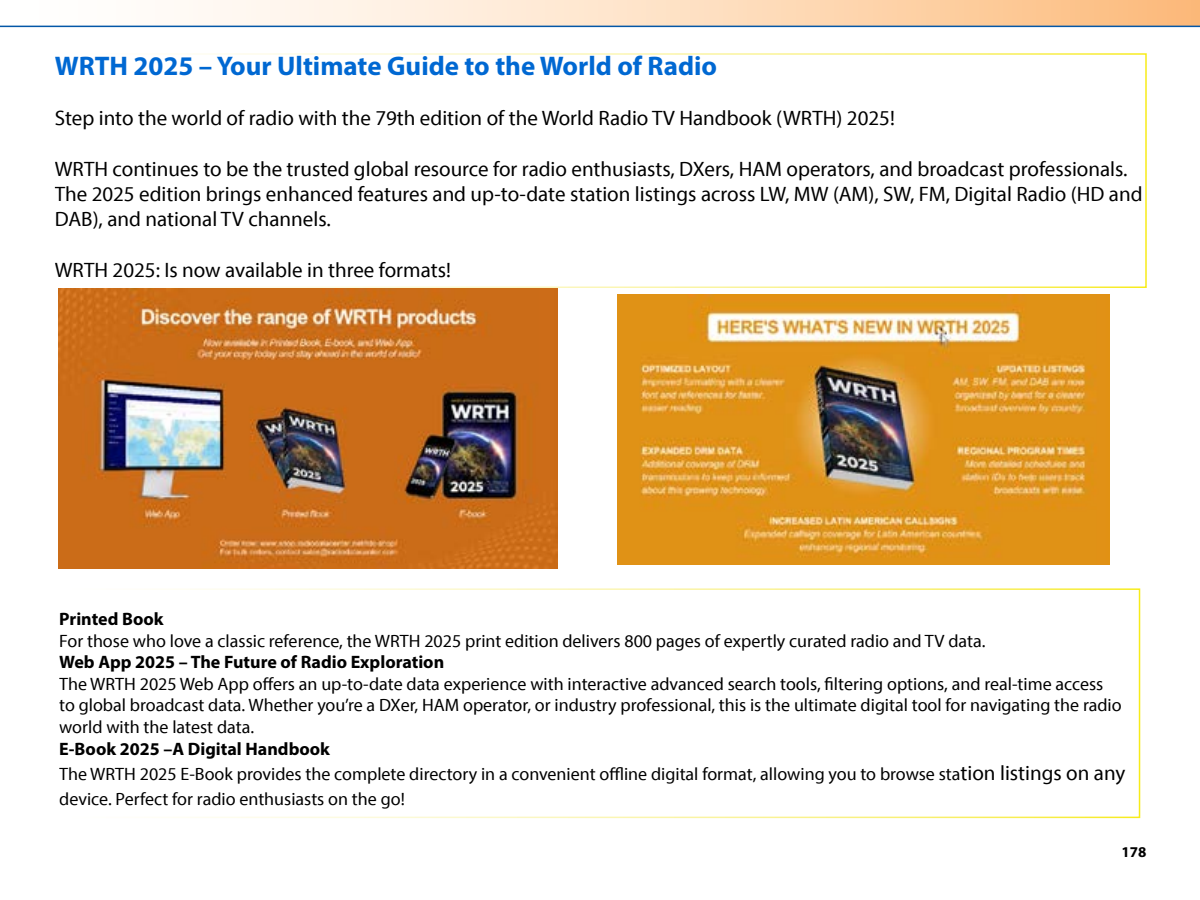
<style>
.page{position:relative;width:1200px;height:900px;background:#fff}
.page>*{position:absolute;margin:0;border:0;box-sizing:border-box;transform-origin:0 0}
.t1{font:700 27px "Myriad Pro";color:#0068d2}
.t2{font:21px/25.2px "Myriad Pro";color:#000}
.t3{font:18px/21.6px "Myriad Pro";color:#000}
.t4{font:700 18px "Myriad Pro";color:#000}
.t5{font:700 15px "Myriad Pro";color:#000}
.s1{font-weight:700}
.s2{font-size:21px}
</style>
<div class="page">
<svg style="left:0;top:0;width:1200px;height:27px"></svg>
<div style="left:53px;top:53px;width:1094px;height:235px;border:2px solid #fff"></div>
<div style="left:58px;top:588px;width:1082px;height:230px;border:2px solid #fff"></div>
<img style="left:58px;top:288px;width:499px;height:281px">
<img style="left:618px;top:294px;width:492px;height:271px">
<h1 class="t1" style="left:55px;top:48px;width:664px">WRTH 2025 – Your Ultimate Guide to the World of Radio</h1>
<p class="t2" style="left:55px;top:105px;width:842px">Step into the world of radio with the 79th edition of the World Radio TV Handbook (WRTH) 2025!</p>
<p class="t2" style="left:55px;top:156px;width:1089px">WRTH continues to be the trusted global resource for radio enthusiasts, DXers, HAM operators, and broadcast professionals.<br>The 2025 edition brings enhanced features and up-to-date station listings across LW, MW (AM), SW, FM, Digital Radio (HD and<br>DAB), and national TV channels.</p>
<p class="t2" style="left:55px;top:257px;width:398px">WRTH 2025: Is now available in three formats!</p>
<p class="t4" style="left:59px;top:607px;width:106px">Printed Book</p>
<p class="t3" style="left:59px;top:630px;width:928px">For those who love a classic reference, the WRTH 2025 print edition delivers 800 pages of expertly curated radio and TV data.</p>
<p class="t4" style="left:59px;top:650px;width:386px">Web App 2025 – The Future of Radio Exploration</p>
<p class="t3" style="left:59px;top:673px;width:1064px">The WRTH 2025 Web App offers an up-to-date data experience with interactive advanced search tools, filtering options, and real-time access to global broadcast data. Whether you’re a DXer, HAM operator, or industry professional, this is the ultimate digital tool for navigating the radio world with the latest data.</p>
<p class="t3" style="left:59px;top:736px;width:1068px;line-height:25.2px"><span class="s1">E-Book 2025 –A Digital Handbook<br></span>The WRTH 2025 E-Book provides the complete directory in a convenient offline digital format, allowing you to browse sta<span class="s2">tion listings on any </span>device. Perfect for radio enthusiasts on the go!</p>
<p class="t5" style="left:1122px;top:842px;width:26px">178</p>
</div>
